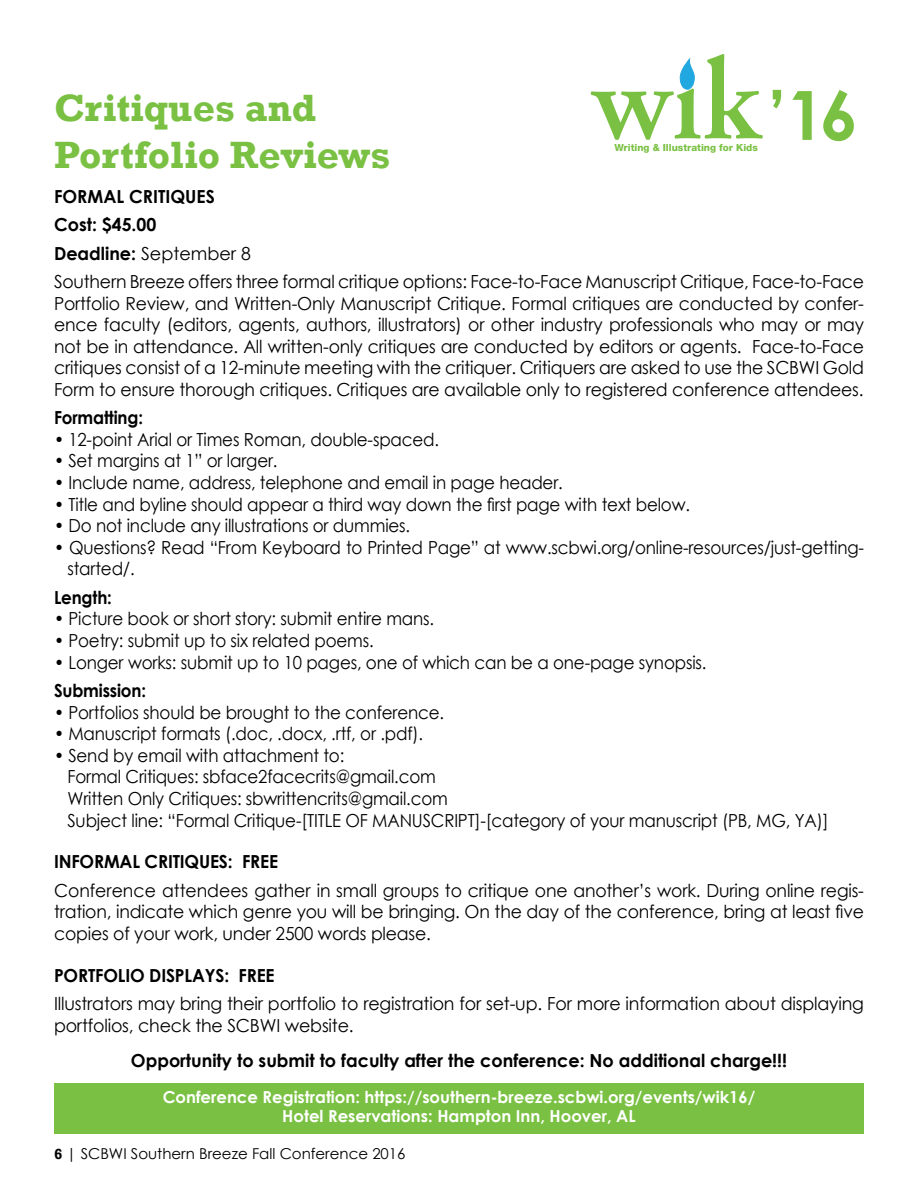
<style>
.page{position:relative;width:918px;height:1188px;background:#fff}
.page>*{position:absolute;margin:0;border:0;box-sizing:border-box;transform-origin:0 0}
.t1{font:700 67.95px "Century Gothic";color:#7ac143}
.t2{font:700 39px/46.8px "Rockwell";color:#7ac143}
.t3{font:18px/21.6px "Century Gothic";letter-spacing:-.01em;color:#000;scale:.93 1}
.t4{font:18px/21.6px "Century Gothic";letter-spacing:-.01em;color:#000;text-align:justify;scale:.96 1}
.t5{font:18px/28.3px "Century Gothic";letter-spacing:-.01em;color:#000}
.t6{font:700 18px "Century Gothic";letter-spacing:-.01em;color:#000}
.t7{font:700 18px "Century Gothic";letter-spacing:-.01em;color:#000;scale:.93 1}
.t8{font:700 16.5px/19.5px "Century Gothic";color:#fff;text-align:center}
.t9{font:15px "Century Gothic";color:#000}
.t10{font:800 9.75px "Helvetica Neue LT Std";color:#7ac143}
.s1{font-weight:700}
.s2{font-family:"Rockwell";font-weight:700}
</style>
<div class="page">
<div style="left:54px;top:1083px;width:810px;height:51px;background:#7ac143"></div>
<svg style="left:590px;top:54px;width:173px;height:86px"></svg>
<h1 class="t1" style="left:768px;top:64px;width:92px">’16</h1>
<h2 class="t2" style="left:54px;top:84px;width:338px">Critiques and<br>Portfolio Reviews</h2>
<p class="t5" style="left:54px;top:182px;width:812px"><span class="s1">Formal critiques<br>Cost: $45.00<br>Deadline:</span> September 8<br>Southern Breeze offers three formal critique options: Face-to-Face Manuscript Critique, Face-to-Face</p>
<p class="t4" style="left:54px;top:292px;width:845px">Portfolio Review, and Written-Only Manuscript Critique. Formal critiques are conducted by confer&shy;ence faculty (editors, agents, authors, illustrators) or other industry professionals who may or may not be in attendance. All written-only critiques are conducted by editors or agents. Face-to-Face critiques consist of a 12-minute meeting with the critiquer. Critiquers are asked to use the SCBWI Gold Form to ensure thorough critiques. Critiques are available only to registered conference attendees.</p>
<p class="t7" style="left:54px;top:404px;width:97px">Formatting:</p>
<p class="t3" style="left:54px;top:428px;width:416px">• 12-point Arial or Times Roman, double-spaced.</p>
<p class="t3" style="left:54px;top:450px;width:242px">• Set margins at 1” or larger.</p>
<p class="t3" style="left:54px;top:471px;width:549px">• Include name, address, telephone and email in page header.</p>
<p class="t3" style="left:54px;top:493px;width:686px">• Title and byline should appear a third way down the first page with text below.</p>
<p class="t3" style="left:54px;top:515px;width:385px">• Do not include any illustrations or dummies.</p>
<p class="t3" style="left:67px;top:536px;width:858px;text-indent:-13px">• Questions? Read “From Keyboard to Printed Page” at www.scbwi.org/online-resources/just-getting&shy;started/.</p>
<p class="t7" style="left:54px;top:584px;width:64px">Length:</p>
<p class="t3" style="left:54px;top:608px;width:410px">• Picture book or short story: submit entire mans.</p>
<p class="t3" style="left:54px;top:629px;width:345px">• Poetry: submit up to six related poems.</p>
<p class="t3" style="left:54px;top:651px;width:703px">• Longer works: submit up to 10 pages, one of which can be a one-page synopsis.</p>
<p class="t7" style="left:54px;top:677px;width:100px">Submission:</p>
<p class="t3" style="left:54px;top:701px;width:421px">• Portfolios should be brought to the conference.</p>
<p class="t3" style="left:54px;top:723px;width:398px">• Manuscript formats (.doc, .docx, .rtf, or .pdf).</p>
<p class="t3" style="left:67px;top:744px;width:820px;text-indent:-13px">• Send by email with attachment to:<br>Formal Critiques: sbface2facecrits@gmail.com<br>Written Only Critiques: sbwrittencrits@gmail.com<br>Subject line: “Formal Critique-[TITLE OF MANUSCRIPT]-[category of your manuscript (PB, MG, YA)]</p>
<p class="t6" style="left:54px;top:848px;width:206px">Informal Critiques: FREE</p>
<p class="t4" style="left:54px;top:879px;width:845px">Conference attendees gather in small groups to critique one another’s work. During online regis&shy;tration, indicate which genre you will be bringing. On the day of the conference, bring at least five copies of your work, under 2500 words please.</p>
<p class="t6" style="left:54px;top:962px;width:61px">PORTFOLIO</p>
<p class="t6" style="left:149px;top:962px;width:46px">DISPLAYS</p>
<p class="t6" style="left:224px;top:962px;width:32px">: FREE</p>
<p class="t5" style="left:54px;top:993px;width:812px;line-height:21.6px">Illustrators may bring their portfolio to registration for set-up. For more information about displaying portfolios, check the SCBWI website.</p>
<p class="t6" style="left:131px;top:1046px;width:658px">Opportunity to submit to faculty after the conference: No additional charge!!!</p>
<p class="t10" style="left:615px;top:142px;width:145px">Writing &amp; Illustrating for Kids</p>
<p class="t8" style="left:163px;top:1086px;width:594px">Conference Registration: https://southern-breeze.scbwi.org/events/wik16/<br>Hotel Reservations: Hampton Inn, Hoover, AL</p>
<p class="t9" style="left:54px;top:1143px;width:353px"><span class="s2">6</span> | SCBWI Southern Breeze Fall Conference 2016</p>
</div>
